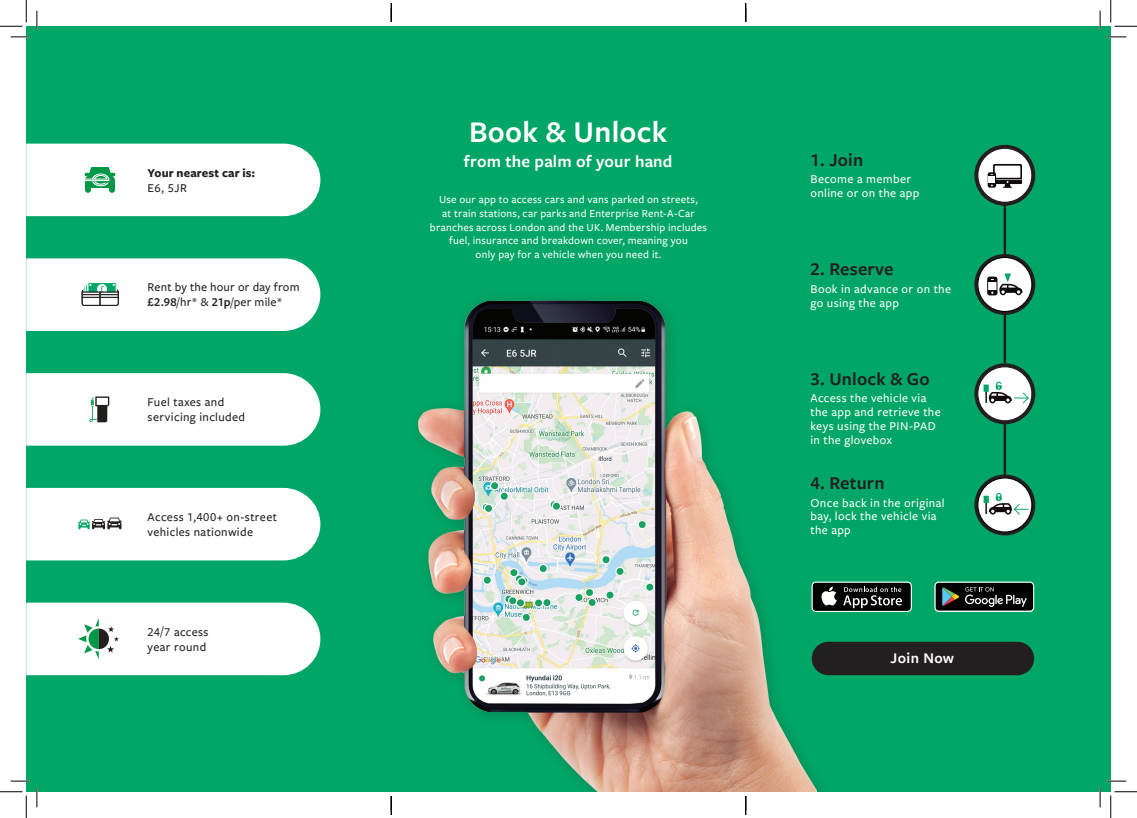
<style>
.page{position:relative;width:1137px;height:818px;background:#fff}
.page>*{position:absolute;margin:0;border:0;box-sizing:border-box;transform-origin:0 0}
.t1{font:600 31.25px "Freight Sans Pro";letter-spacing:.01em;color:#fff}
.t2{font:600 18.75px "Freight Sans Pro";letter-spacing:.01em;color:#231f20}
.t3{font:600 17.5px "Freight Sans Pro";letter-spacing:.01em;color:#fff}
.t4{font:600 15.38px "Freight Sans Pro";letter-spacing:.025em;color:#fff}
.t5{font:500 12.5px/13.8px "Freight Sans Pro";letter-spacing:.03em;color:#fff}
.t6{font:500 12.5px/15px "Freight Sans Pro";letter-spacing:.025em;color:#231f20}
.t7{font:700 12.5px/15px "Freight Sans Pro";letter-spacing:.01em;color:#231f20}
.t8{font:500 11.25px/13.8px "Freight Sans Pro";letter-spacing:.02em;color:#fff;text-align:center}
.s1{font-weight:500}
.s2{font-weight:600}
</style>
<div class="page">
<div style="left:26px;top:26px;width:1085px;height:766px;background:#00a665"></div>
<div style="left:26px;top:144px;width:294px;height:72px;background:#fff"></div>
<svg style="left:26px;top:373px;width:294px;height:73px;background:#f4f9f7"></svg>
<svg style="left:26px;top:258px;width:294px;height:73px;background:#f3f9f7"></svg>
<hr style="left:82px;top:297px;width:37px;height:1px;background:#231f20">
<hr style="left:82px;top:294px;width:37px;height:1px;background:#231f20">
<div style="left:26px;top:488px;width:294px;height:72px;background:#fff"></div>
<div style="left:26px;top:603px;width:294px;height:72px;background:#fff"></div>
<svg style="left:935px;top:582px;width:99px;height:29px;background:#242626"></svg>
<div style="left:934px;top:582px;width:100px;height:30px;border:1px solid #fff;border-radius:4px"></div>
<svg style="left:832px;top:582px;width:79px;height:28px;background:#2e2f2d"></svg>
<div style="left:812px;top:582px;width:100px;height:30px;border:1px solid #fff;border-radius:4px"></div>
<div style="left:812px;top:642px;width:222px;height:33px;background:#231f20;border-radius:17px"></div>
<div style="left:974px;top:145px;width:61px;height:61px;background:#231f20;border-radius:50%"></div>
<svg style="left:974px;top:254px;width:61px;height:61px"></svg>
<div style="left:974px;top:363px;width:61px;height:61px;background:#231f20;border-radius:50%"></div>
<svg style="left:974px;top:474px;width:61px;height:61px"></svg>
<div style="left:978px;top:148px;width:54px;height:54px;background:#fff;border-radius:50%"></div>
<div style="left:977px;top:148px;width:55px;height:55px;border:1px solid #231f20;border-radius:50%"></div>
<svg style="left:987px;top:164px;width:35px;height:24px"></svg>
<div style="left:988px;top:177px;width:7px;height:6px;background:#fff"></div>
<div style="left:977px;top:366px;width:55px;height:55px;background:#fff;border:1px solid #231f20;border-radius:50%"></div>
<div style="left:983px;top:384px;width:6px;height:8px;background:#00a665"></div>
<svg style="left:985px;top:382px;width:43px;height:21px"></svg>
<svg style="left:977px;top:477px;width:55px;height:56px;background:#d8d9d9"></svg>
<svg style="left:985px;top:493px;width:43px;height:21px"></svg>
<div style="left:983px;top:496px;width:6px;height:7px;background:#00a665"></div>
<hr style="left:1003px;top:203px;width:3px;height:54px;background:#231f20">
<hr style="left:1003px;top:312px;width:3px;height:51px;background:#231f20">
<hr style="left:1003px;top:423px;width:3px;height:54px;background:#231f20">
<div style="left:977px;top:257px;width:55px;height:55px;background:#fff;border:1px solid #060709;border-radius:50%"></div>
<svg style="left:987px;top:273px;width:35px;height:22px"></svg>
<div style="left:409px;top:290px;width:423px;height:502px;background:#231f20;opacity:.25"></div>
<img style="left:409px;top:290px;width:407px;height:502px">
<svg style="left:11px;top:36px;width:18px;height:2px"></svg>
<svg style="left:1107px;top:36px;width:19px;height:2px"></svg>
<svg style="left:11px;top:780px;width:18px;height:2px"></svg>
<svg style="left:1107px;top:780px;width:19px;height:2px"></svg>
<svg style="left:36px;top:11px;width:2px;height:18px"></svg>
<svg style="left:36px;top:788px;width:2px;height:19px"></svg>
<svg style="left:1099px;top:11px;width:2px;height:18px"></svg>
<svg style="left:1099px;top:788px;width:2px;height:19px"></svg>
<svg style="left:0;top:0;width:27px;height:27px"></svg>
<svg style="left:0;top:791px;width:27px;height:27px"></svg>
<svg style="left:1110px;top:0;width:27px;height:27px"></svg>
<svg style="left:1110px;top:791px;width:27px;height:27px"></svg>
<svg style="left:390px;top:3px;width:2px;height:19px"></svg>
<svg style="left:390px;top:796px;width:2px;height:19px"></svg>
<svg style="left:745px;top:3px;width:1px;height:19px"></svg>
<svg style="left:745px;top:796px;width:1px;height:19px"></svg>
<p class="t7" style="left:148px;top:165px;width:109px">Your nearest car is:<br><span class="s1">E6, 5JR</span></p>
<p class="t6" style="left:148px;top:279px;width:153px">Rent by the hour or day from <span class="s2">£2.98</span>/hr* &amp; <span class="s2">21p</span>/per mile*</p>
<p class="t6" style="left:148px;top:394px;width:99px">Fuel taxes and servicing included</p>
<p class="t6" style="left:148px;top:509px;width:131px">Access 1,400+ on-street vehicles nationwide</p>
<p class="t6" style="left:148px;top:624px;width:63px">24/7 access year round</p>
<p class="t1" style="left:469px;top:111px;width:200px">Book &amp; Unlock</p>
<p class="t3" style="left:464px;top:149px;width:210px">from the palm of your hand</p>
<p class="t8" style="left:430px;top:192px;width:279px">Use our app to access cars and vans parked on streets,<br>at train stations, car parks and Enterprise Rent-A-Car branches across London and the UK. Membership includes fuel, insurance and breakdown cover, meaning you<br>only pay for a vehicle when you need it.</p>
<p class="t2" style="left:810px;top:147px;width:54px">1. Join</p>
<p class="t5" style="left:810px;top:172px;width:110px">Become a member online or on the app</p>
<p class="t2" style="left:810px;top:256px;width:85px">2. Reserve</p>
<p class="t5" style="left:810px;top:282px;width:142px">Book in advance or on the go using the app</p>
<p class="t2" style="left:810px;top:366px;width:121px">3. Unlock &amp; Go</p>
<p class="t5" style="left:810px;top:391px;width:132px">Access the vehicle via the app and retrieve the keys using the PIN-PAD in the glovebox</p>
<p class="t2" style="left:810px;top:470px;width:76px">4. Return</p>
<p class="t5" style="left:810px;top:495px;width:136px">Once back in the original bay, lock the vehicle via the app</p>
<p class="t4" style="left:890px;top:647px;width:65px">Join Now</p>
</div>
